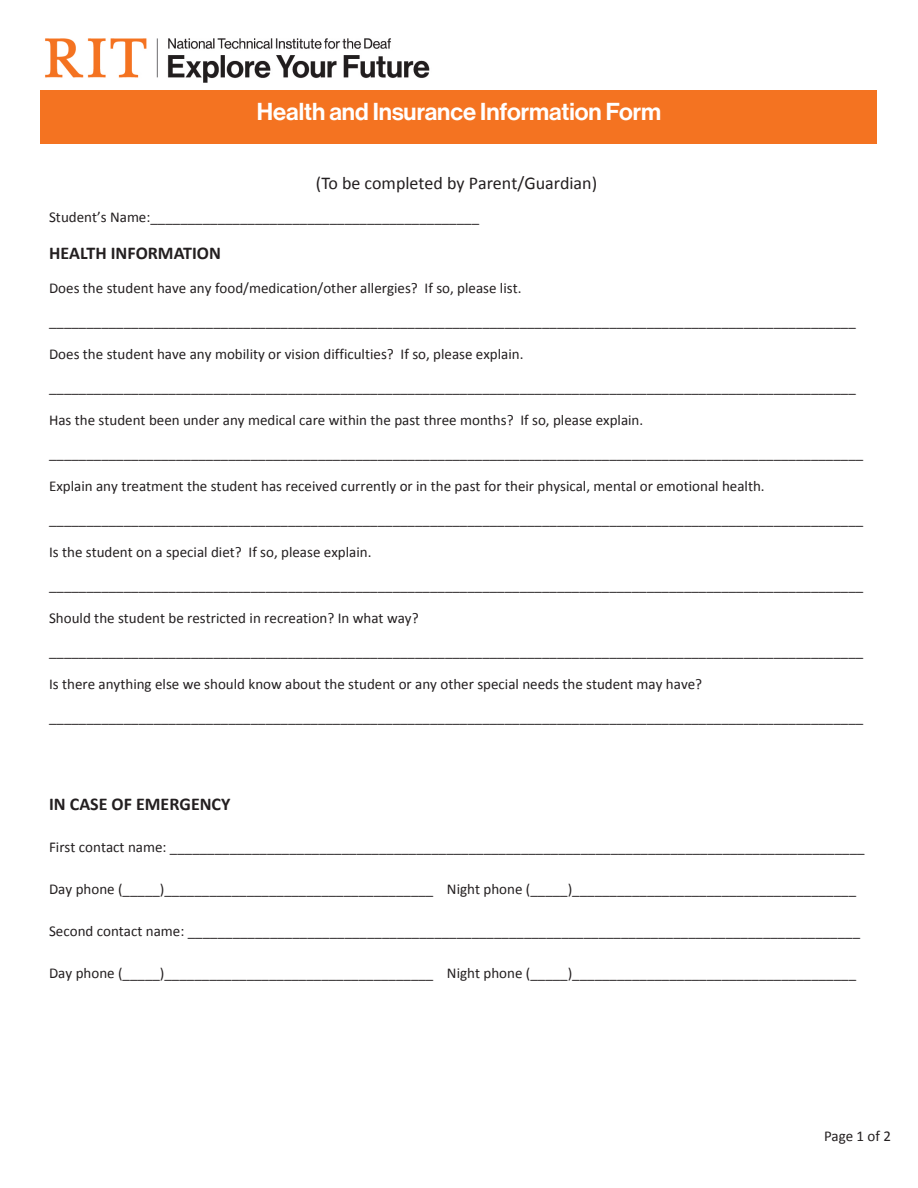
<style>
.page{position:relative;width:918px;height:1188px;background:#fff}
.page>*{position:absolute;margin:0;border:0;box-sizing:border-box;transform-origin:0 0}
.t1{font:24px "N Haas Grotesk DS Std 65 Md";color:#fff}
.t2{font:700 18px "Calibri";color:#231f20}
.t3{font:18px "Calibri";color:#231f20}
.t4{font:15px "Calibri";color:#231f20}
</style>
<div class="page">
<div style="left:40px;top:90px;width:838px;height:53px;background:#f47321"></div>
<img style="left:45px;top:38px;width:385px;height:45px">
<p class="t1" style="left:257px;top:98px;width:406px">Health and Insurance Information Form</p>
<p class="t3" style="left:316px;top:172px;width:283px">(To be completed by Parent/Guardian)</p>
<p class="t4" style="left:49px;top:208px;width:432px">Student’s Name:____________________________________________</p>
<p class="t2" style="left:49px;top:241px;width:173px">HEALTH INFORMATION</p>
<p class="t4" style="left:49px;top:279px;width:474px">Does the student have any food/medication/other allergies? If so, please list.</p>
<p class="t4" style="left:49px;top:312px;width:808px">____________________________________________________________________________________________________________</p>
<p class="t4" style="left:49px;top:345px;width:476px">Does the student have any mobility or vision difficulties? If so, please explain.</p>
<p class="t4" style="left:49px;top:378px;width:808px">____________________________________________________________________________________________________________</p>
<p class="t4" style="left:49px;top:411px;width:596px">Has the student been under any medical care within the past three months? If so, please explain.</p>
<p class="t4" style="left:49px;top:444px;width:816px">_____________________________________________________________________________________________________________</p>
<p class="t4" style="left:49px;top:477px;width:717px">Explain any treatment the student has received currently or in the past for their physical, mental or emotional health.</p>
<p class="t4" style="left:49px;top:510px;width:816px">_____________________________________________________________________________________________________________</p>
<p class="t4" style="left:49px;top:543px;width:324px">Is the student on a special diet? If so, please explain.</p>
<p class="t4" style="left:49px;top:576px;width:816px">_____________________________________________________________________________________________________________</p>
<p class="t4" style="left:49px;top:609px;width:371px">Should the student be restricted in recreation? In what way?</p>
<p class="t4" style="left:49px;top:642px;width:816px">_____________________________________________________________________________________________________________</p>
<p class="t4" style="left:49px;top:675px;width:655px">Is there anything else we should know about the student or any other special needs the student may have?</p>
<p class="t4" style="left:49px;top:708px;width:816px">_____________________________________________________________________________________________________________</p>
<p class="t2" style="left:49px;top:792px;width:183px">IN CASE OF EMERGENCY</p>
<p class="t4" style="left:49px;top:837px;width:817px">First contact name: _____________________________________________________________________________________________</p>
<p class="t4" style="left:49px;top:879px;width:809px">Day phone (_____)____________________________________ Night phone (_____)______________________________________</p>
<p class="t4" style="left:49px;top:921px;width:813px">Second contact name: __________________________________________________________________________________________</p>
<p class="t4" style="left:49px;top:963px;width:809px">Day phone (_____)____________________________________ Night phone (_____)______________________________________</p>
<p class="t4" style="left:824px;top:1126px;width:68px">Page 1 of 2</p>
</div>
